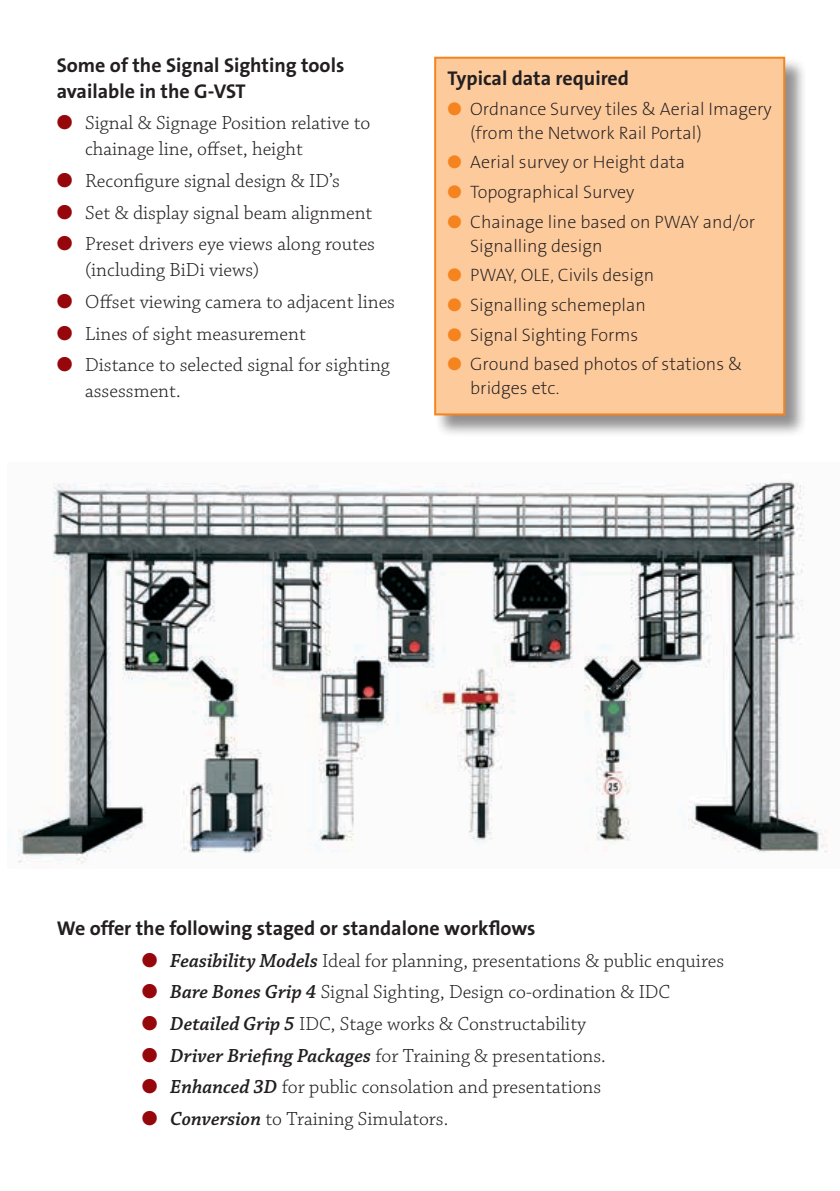
<style>
.page{position:relative;width:840px;height:1191px;background:#fff}
.page>*{position:absolute;margin:0;border:0;box-sizing:border-box;transform-origin:0 0}
.t1{font:300 20px/26px "Chaparral Pro";color:#231f20}
.t2{font:700 20px/26px "The Sans B7";color:#231f20}
.t3{font:200 18px/24px "The Sans B2";color:#231f20}
.s1{color:#96070b}
.s2{color:#f5841f}
.s3{font-weight:600;font-style:italic}
</style>
<div class="page">
<div style="left:434px;top:57px;width:372px;height:380px;background:#231f20;opacity:.5"></div>
<div style="left:435px;top:58px;width:348px;height:356px;background:#fdca9c"></div>
<div style="left:434px;top:57px;width:350px;height:358px;border:2px solid #f5841f"></div>
<img style="left:8px;top:481px;width:819px;height:383px">
<p class="t2" style="left:57px;top:52px;width:289px">Some of the Signal Sighting tools available in the G-VST</p>
<p class="t1" style="left:85px;top:111px;width:287px;text-indent:-28px"><span class="s1">●</span> Signal &amp; Signage Position relative to chainage line, offset, height</p>
<p class="t1" style="left:57px;top:168px;width:284px"><span class="s1">●</span> Reconfigure signal design &amp; ID’s</p>
<p class="t1" style="left:57px;top:200px;width:317px"><span class="s1">●</span> Set &amp; display signal beam alignment</p>
<p class="t1" style="left:85px;top:232px;width:291px;text-indent:-28px"><span class="s1">●</span> Preset drivers eye views along routes (including BiDi views)</p>
<p class="t1" style="left:57px;top:289px;width:339px"><span class="s1">●</span> Offset viewing camera to adjacent lines</p>
<p class="t1" style="left:57px;top:321px;width:250px"><span class="s1">●</span> Lines of sight measurement</p>
<p class="t1" style="left:85px;top:353px;width:306px;text-indent:-28px"><span class="s1">●</span> Distance to selected signal for sighting assessment.</p>
<p class="t2" style="left:447px;top:66px;width:183px">Typical data required</p>
<p class="t3" style="left:470px;top:97px;width:303px;text-indent:-23px"><span class="s2">●</span> Ordnance Survey tiles &amp; Aerial Imagery (from the Network Rail Portal)</p>
<p class="t3" style="left:447px;top:151px;width:239px"><span class="s2">●</span> Aerial survey or Height data</p>
<p class="t3" style="left:447px;top:180px;width:188px"><span class="s2">●</span> Topographical Survey</p>
<p class="t3" style="left:470px;top:210px;width:286px;text-indent:-23px"><span class="s2">●</span> Chainage line based on PWAY and/or<br>Signalling design</p>
<p class="t3" style="left:447px;top:264px;width:208px"><span class="s2">●</span> PWAY, OLE, Civils design</p>
<p class="t3" style="left:447px;top:293px;width:200px"><span class="s2">●</span> Signalling schemeplan</p>
<p class="t3" style="left:447px;top:323px;width:192px"><span class="s2">●</span> Signal Sighting Forms</p>
<p class="t3" style="left:470px;top:353px;width:273px;text-indent:-23px"><span class="s2">●</span> Ground based photos of stations &amp; bridges etc.</p>
<p class="t2" style="left:57px;top:915px;width:480px">We offer the following staged or standalone workflows</p>
<p class="t1" style="left:142px;top:948px;width:583px"><span class="s1">●</span> <span class="s3">Feasibility Models</span> Ideal for planning, presentations &amp; public enquires</p>
<p class="t1" style="left:142px;top:979px;width:529px"><span class="s1">●</span> <span class="s3">Bare Bones Grip 4</span> Signal Sighting, Design co-ordination &amp; IDC</p>
<p class="t1" style="left:142px;top:1011px;width:445px"><span class="s1">●</span> <span class="s3">Detailed Grip 5</span> IDC, Stage works &amp; Constructability</p>
<p class="t1" style="left:142px;top:1043px;width:465px"><span class="s1">●</span> <span class="s3">Driver Briefing Packages</span> for Training &amp; presentations.</p>
<p class="t1" style="left:142px;top:1074px;width:460px"><span class="s1">●</span> <span class="s3">Enhanced 3D</span> for public consolation and presentations</p>
<p class="t1" style="left:142px;top:1106px;width:308px"><span class="s1">●</span> <span class="s3">Conversion</span> to Training Simulators.</p>
</div>
